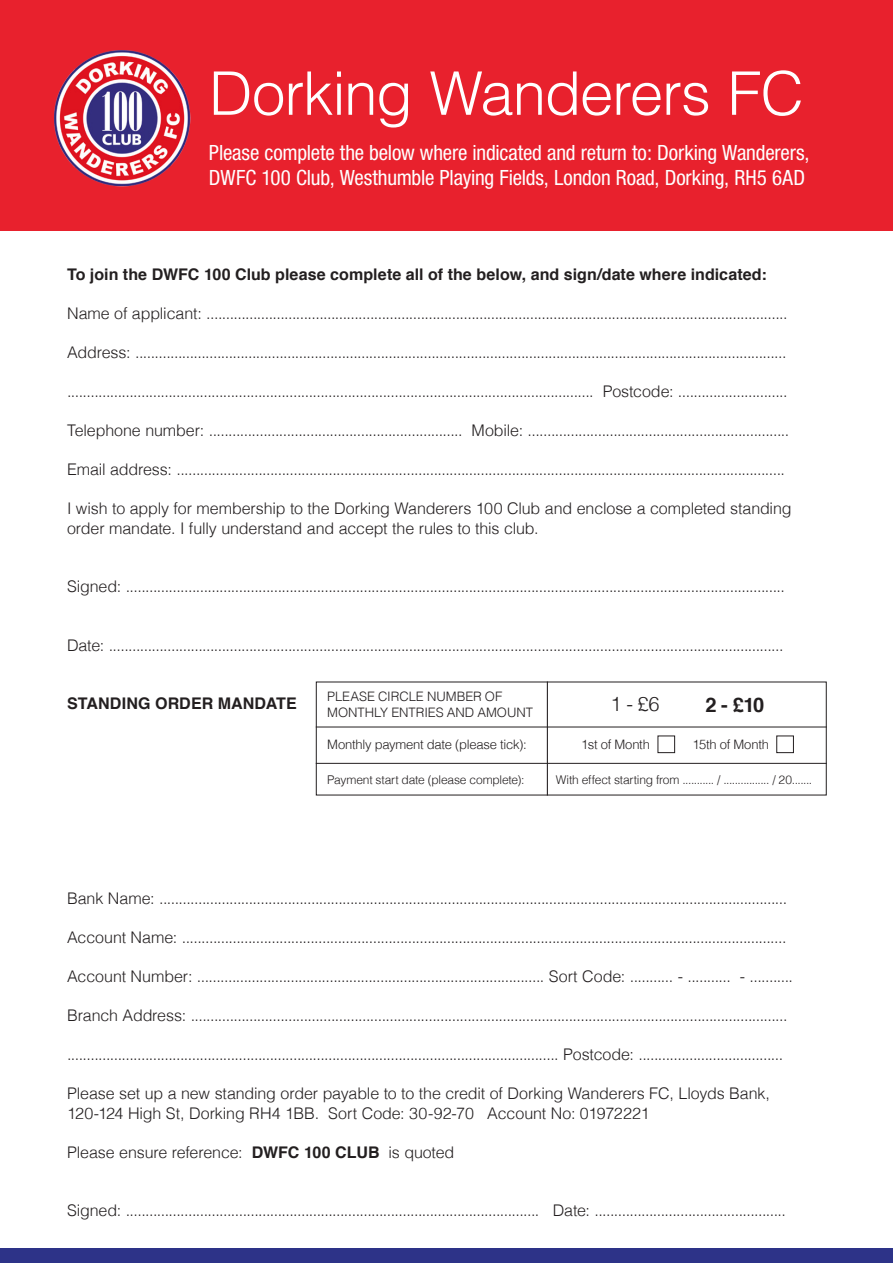
<style>
.page{position:relative;width:893px;height:1263px;background:#fff}
.page>*{position:absolute;margin:0;border:0;box-sizing:border-box;transform-origin:0 0}
.t1{font:300 60.15px "Helvetica";letter-spacing:-.02em;color:#fff}
.t2{font:condensed 21px "Helvetica Neue";letter-spacing:-.005em;color:#fff}
.t3{font:700 20.1px "Helvetica";color:#231f20}
.t4{font:300 20.1px "Helvetica";color:#231f20}
.t5{font:300 16.05px "Helvetica";letter-spacing:-.005em;color:#231f20}
.t6{font:700 16.05px "Helvetica";letter-spacing:.005em;color:#231f20}
.t7{font:300 13.05px "Helvetica";letter-spacing:-.01em;color:#231f20}
.t8{font:300 12px "Helvetica";letter-spacing:-.015em;color:#231f20}
.s1{font-weight:700}
</style>
<div class="page">
<div style="left:0;top:0;width:893px;height:230px;background:#e8212d"></div>
<div style="left:0;top:1248px;width:893px;height:15px;background:#2d3388"></div>
<img style="left:54px;top:50px;width:136px;height:136px">
<hr style="left:547px;top:681px;width:1px;height:114px;background:#231f20">
<hr style="left:316px;top:726px;width:511px;height:1px;background:#231f20">
<hr style="left:316px;top:763px;width:511px;height:1px;background:#231f20">
<div style="left:658px;top:736px;width:17px;height:17px;border:1px solid #231f20"></div>
<div style="left:776px;top:736px;width:18px;height:17px;border:1px solid #231f20"></div>
<p class="t1" style="left:209px;top:42px;width:596px">Dorking Wanderers FC</p>
<p class="t2" style="left:209px;top:140px;width:602px">Please complete the below where indicated and return to: Dorking Wanderers,</p>
<p class="t2" style="left:209px;top:166px;width:598px">DWFC 100 Club, Westhumble Playing Fields, London Road, Dorking, RH5 6AD</p>
<p class="t6" style="left:67px;top:261px;width:701px">To join the DWFC 100 Club please complete all of the below, and sign/date where indicated:</p>
<p class="t5" style="left:67px;top:300px;width:722px">Name of applicant: .....................................................................................................................................................</p>
<p class="t5" style="left:67px;top:339px;width:721px">Address: .......................................................................................................................................................................</p>
<p class="t5" style="left:67px;top:378px;width:722px">....................................................................................................................................... Postcode: ............................</p>
<p class="t5" style="left:67px;top:417px;width:724px">Telephone number: ................................................................. Mobile: ...................................................................</p>
<p class="t5" style="left:67px;top:456px;width:719px">Email address: ............................................................................................................................................................</p>
<p class="t5" style="left:67px;top:495px;width:726px">I wish to apply for membership to the Dorking Wanderers 100 Club and enclose a completed standing</p>
<p class="t5" style="left:67px;top:514px;width:473px">order mandate. I fully understand and accept the rules to this club.</p>
<p class="t5" style="left:67px;top:573px;width:719px">Signed: .........................................................................................................................................................................</p>
<p class="t5" style="left:67px;top:631px;width:718px">Date: .............................................................................................................................................................................</p>
<p class="t6" style="left:67px;top:690px;width:231px">STANDING ORDER MANDATE</p>
<p class="t7" style="left:327px;top:685px;width:177px">PLEASE CIRCLE NUMBER OF</p>
<p class="t7" style="left:327px;top:701px;width:207px">MONTHLY ENTRIES AND AMOUNT</p>
<p class="t4" style="left:610px;top:687px;width:51px">1 - £6</p>
<p class="t3" style="left:705px;top:688px;width:61px">2 - £10</p>
<p class="t7" style="left:327px;top:733px;width:201px">Monthly payment date (please tick):</p>
<p class="t8" style="left:327px;top:769px;width:199px">Payment start date (please complete):</p>
<p class="t8" style="left:556px;top:770px;width:258px">With effect starting from ........... / ................ / 20.......</p>
<p class="t7" style="left:581px;top:733px;width:70px">1st of Month</p>
<p class="t7" style="left:692px;top:733px;width:78px">15th of Month</p>
<p class="t5" style="left:67px;top:885px;width:722px">Bank Name: .................................................................................................................................................................</p>
<p class="t5" style="left:67px;top:924px;width:721px">Account Name: ...........................................................................................................................................................</p>
<p class="t5" style="left:67px;top:963px;width:727px">Account Number: ......................................................................................... Sort Code: ........... - ........... - ...........</p>
<p class="t5" style="left:67px;top:1002px;width:722px">Branch Address: .........................................................................................................................................................</p>
<p class="t5" style="left:67px;top:1041px;width:718px">.............................................................................................................................. Postcode: .....................................</p>
<p class="t5" style="left:67px;top:1080px;width:704px">Please set up a new standing order payable to to the credit of Dorking Wanderers FC, Lloyds Bank,</p>
<p class="t5" style="left:67px;top:1099px;width:584px">120-124 High St, Dorking RH4 1BB. Sort Code: 30-92-70 Account No: 01972221</p>
<p class="t5" style="left:67px;top:1138px;width:389px">Please ensure reference: <span class="s1">DWFC 100 CLUB</span> is quoted</p>
<p class="t5" style="left:67px;top:1197px;width:720px">Signed: .......................................................................................................... Date: .................................................</p>
</div>
